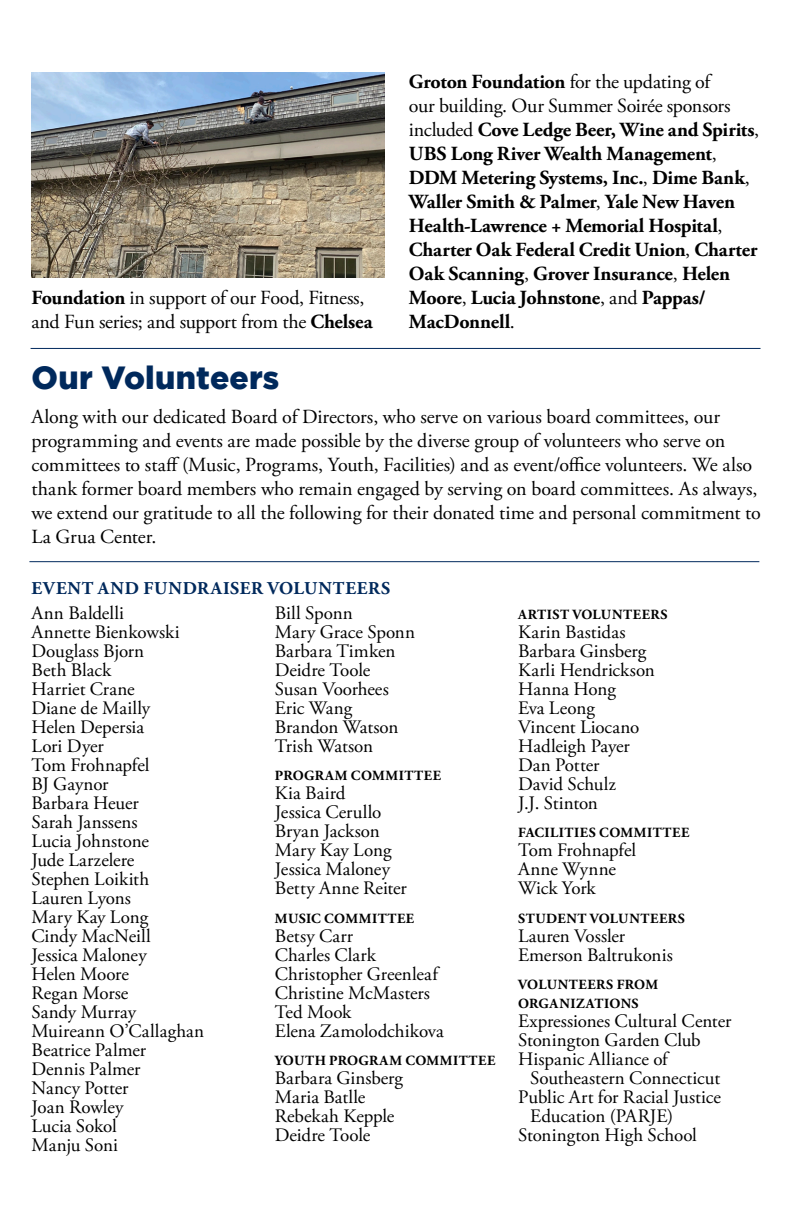
<style>
.page{position:relative;width:792px;height:1224px;background:#fff}
.page>*{position:absolute;margin:0;border:0;box-sizing:border-box;transform-origin:0 0}
.t1{font:900 32px "Gotham";letter-spacing:.005em;color:#00295c}
._1st_para{font:20px/24px "Adobe Garamond Pro";letter-spacing:-.005em;color:#000}
._1st_para-2{font:700 20px/24px "Adobe Garamond Pro";letter-spacing:-.01em;color:#000}
.list_text{font:19px/19px "Adobe Garamond Pro";color:#000}
.subhead{font:700 18px "Adobe Garamond Pro";letter-spacing:.045em;color:#00295c}
.list_subhead{font:700 14px "Adobe Garamond Pro";letter-spacing:.04em;color:#000}
.s1{font-weight:700}
.s2{font-weight:400}
</style>
<div class="page">
<hr style="left:29px;top:561px;width:730px;height:1px;background:#00295c">
<hr style="left:31px;top:348px;width:730px;height:1px;background:#00295c">
<img style="left:32px;top:72px;width:353px;height:206px">
<p class="_1st_para" style="left:31px;top:287px;width:343px"><span class="s1">Foundation</span> in support of our Food, Fitness, and Fun series; and support from the <span class="s1">Chelsea</span></p>
<p class="_1st_para-2" style="left:409px;top:70px;width:352px">Groton Foundation <span class="s2">for the updating of<br>our building. Our Summer Soirée sponsors included</span> Cove Ledge Beer, Wine and Spirits<span class="s2">, </span>UBS Long River Wealth Management<span class="s2">, </span>DDM Metering Systems, Inc.<span class="s2">,</span> Dime Bank<span class="s2">, </span>Waller Smith &amp; Palmer<span class="s2">,</span> Yale New Haven Health-Lawrence + Memorial Hospital<span class="s2">, </span>Charter Oak Federal Credit Union<span class="s2">,</span> Charter Oak Scanning<span class="s2">,</span> Grover Insurance<span class="s2">,</span> Helen Moore<span class="s2">,</span> Lucia Johnstone<span class="s2">, and</span> Pappas/ MacDonnell<span class="s2">.</span></p>
<p class="t1" style="left:31px;top:359px;width:249px">Our Volunteers</p>
<p class="_1st_para" style="left:31px;top:405px;width:731px">Along with our dedicated Board of Directors, who serve on various board committees, our programming and events are made possible by the diverse group of volunteers who serve on committees to staff (Music, Programs, Youth, Facilities) and as event/office volunteers. We also thank former board members who remain engaged by serving on board committees. As always, we extend our gratitude to all the following for their donated time and personal commitment to La Grua Center.</p>
<p class="subhead" style="left:32px;top:577px;width:360px">EVENT AND FUNDRAISER VOLUNTEERS</p>
<p class="list_text" style="left:31px;top:604px;width:94px">Ann Baldelli</p>
<p class="list_text" style="left:31px;top:623px;width:150px">Annette Bienkowski</p>
<p class="list_text" style="left:31px;top:642px;width:114px">Douglass Bjorn</p>
<p class="list_text" style="left:31px;top:661px;width:81px">Beth Black</p>
<p class="list_text" style="left:31px;top:680px;width:105px">Harriet Crane</p>
<p class="list_text" style="left:31px;top:699px;width:120px">Diane de Mailly</p>
<p class="list_text" style="left:31px;top:718px;width:114px">Helen Depersia</p>
<p class="list_text" style="left:31px;top:737px;width:74px">Lori Dyer</p>
<p class="list_text" style="left:31px;top:756px;width:120px">Tom Frohnapfel</p>
<p class="list_text" style="left:31px;top:775px;width:79px">BJ Gaynor</p>
<p class="list_text" style="left:31px;top:794px;width:109px">Barbara Heuer</p>
<p class="list_text" style="left:31px;top:813px;width:108px">Sarah Janssens</p>
<p class="list_text" style="left:31px;top:832px;width:119px">Lucia Johnstone</p>
<p class="list_text" style="left:31px;top:851px;width:104px">Jude Larzelere</p>
<p class="list_text" style="left:31px;top:870px;width:119px">Stephen Loikith</p>
<p class="list_text" style="left:31px;top:889px;width:101px">Lauren Lyons</p>
<p class="list_text" style="left:31px;top:908px;width:118px">Mary Kay Long</p>
<p class="list_text" style="left:31px;top:927px;width:121px">Cindy MacNeill</p>
<p class="list_text" style="left:31px;top:946px;width:117px">Jessica Maloney</p>
<p class="list_text" style="left:31px;top:965px;width:99px">Helen Moore</p>
<p class="list_text" style="left:31px;top:984px;width:98px">Regan Morse</p>
<p class="list_text" style="left:31px;top:1003px;width:106px">Sandy Murray</p>
<p class="list_text" style="left:31px;top:1022px;width:174px">Muireann O’Callaghan</p>
<p class="list_text" style="left:31px;top:1041px;width:116px">Beatrice Palmer</p>
<p class="list_text" style="left:31px;top:1060px;width:111px">Dennis Palmer</p>
<p class="list_text" style="left:31px;top:1079px;width:99px">Nancy Potter</p>
<p class="list_text" style="left:31px;top:1098px;width:93px">Joan Rowley</p>
<p class="list_text" style="left:31px;top:1117px;width:87px">Lucia Sokol</p>
<p class="list_text" style="left:31px;top:1136px;width:88px">Manju Soni</p>
<p class="list_text" style="left:275px;top:604px;width:79px">Bill Sponn</p>
<p class="list_text" style="left:275px;top:623px;width:142px">Mary Grace Sponn</p>
<p class="list_text" style="left:275px;top:642px;width:122px">Barbara Timken</p>
<p class="list_text" style="left:275px;top:661px;width:97px">Deidre Toole</p>
<p class="list_text" style="left:275px;top:680px;width:116px">Susan Voorhees</p>
<p class="list_text" style="left:275px;top:699px;width:79px">Eric Wang</p>
<p class="list_text" style="left:275px;top:718px;width:125px">Brandon Watson</p>
<p class="list_text" style="left:275px;top:737px;width:100px">Trish Watson</p>
<p class="list_subhead" style="left:275px;top:767px;width:168px">PROGRAM COMMITTEE</p>
<p class="list_text" style="left:275px;top:784px;width:72px">Kia Baird</p>
<p class="list_text" style="left:275px;top:803px;width:108px">Jessica Cerullo</p>
<p class="list_text" style="left:275px;top:822px;width:107px">Bryan Jackson</p>
<p class="list_text" style="left:275px;top:841px;width:118px">Mary Kay Long</p>
<p class="list_text" style="left:275px;top:860px;width:117px">Jessica Maloney</p>
<p class="list_text" style="left:275px;top:879px;width:134px">Betty Anne Reiter</p>
<p class="list_subhead" style="left:275px;top:910px;width:141px">MUSIC COMMITTEE</p>
<p class="list_text" style="left:275px;top:927px;width:80px">Betsy Carr</p>
<p class="list_text" style="left:275px;top:946px;width:103px">Charles Clark</p>
<p class="list_text" style="left:275px;top:965px;width:165px">Christopher Greenleaf</p>
<p class="list_text" style="left:275px;top:984px;width:157px">Christine McMasters</p>
<p class="list_text" style="left:275px;top:1003px;width:78px">Ted Mook</p>
<p class="list_text" style="left:275px;top:1022px;width:171px">Elena Zamolodchikova</p>
<p class="list_subhead" style="left:275px;top:1052px;width:222px">YOUTH PROGRAM COMMITTEE</p>
<p class="list_text" style="left:275px;top:1069px;width:130px">Barbara Ginsberg</p>
<p class="list_text" style="left:275px;top:1088px;width:92px">Maria Batlle</p>
<p class="list_text" style="left:275px;top:1107px;width:121px">Rebekah Kepple</p>
<p class="list_text" style="left:275px;top:1126px;width:97px">Deidre Toole</p>
<p class="list_subhead" style="left:518px;top:606px;width:151px">ARTIST VOLUNTEERS</p>
<p class="list_text" style="left:518px;top:623px;width:109px">Karin Bastidas</p>
<p class="list_text" style="left:518px;top:642px;width:130px">Barbara Ginsberg</p>
<p class="list_text" style="left:518px;top:661px;width:138px">Karli Hendrickson</p>
<p class="list_text" style="left:518px;top:680px;width:99px">Hanna Hong</p>
<p class="list_text" style="left:518px;top:699px;width:78px">Eva Leong</p>
<p class="list_text" style="left:518px;top:718px;width:123px">Vincent Liocano</p>
<p class="list_text" style="left:518px;top:737px;width:113px">Hadleigh Payer</p>
<p class="list_text" style="left:518px;top:756px;width:83px">Dan Potter</p>
<p class="list_text" style="left:518px;top:775px;width:99px">David Schulz</p>
<p class="list_text" style="left:518px;top:794px;width:81px">J.J. Stinton</p>
<p class="list_subhead" style="left:518px;top:824px;width:173px">FACILITIES COMMITTEE</p>
<p class="list_text" style="left:518px;top:841px;width:120px">Tom Frohnapfel</p>
<p class="list_text" style="left:518px;top:860px;width:99px">Anne Wynne</p>
<p class="list_text" style="left:518px;top:879px;width:79px">Wick York</p>
<p class="list_subhead" style="left:518px;top:910px;width:168px">STUDENT VOLUNTEERS</p>
<p class="list_text" style="left:518px;top:927px;width:109px">Lauren Vossler</p>
<p class="list_text" style="left:518px;top:946px;width:156px">Emerson Baltrukonis</p>
<p class="list_subhead" style="left:518px;top:976px;width:141px">VOLUNTEERS FROM</p>
<p class="list_subhead" style="left:518px;top:995px;width:122px">ORGANIZATIONS</p>
<p class="list_text" style="left:518px;top:1012px;width:215px">Expressiones Cultural Center</p>
<p class="list_text" style="left:518px;top:1031px;width:184px">Stonington Garden Club</p>
<p class="list_text" style="left:530px;top:1050px;width:192px;text-indent:-12px">Hispanic Alliance of<br>Southeastern Connecticut</p>
<p class="list_text" style="left:530px;top:1088px;width:193px;text-indent:-12px">Public Art for Racial Justice<br>Education (PARJE)</p>
<p class="list_text" style="left:518px;top:1126px;width:180px">Stonington High School</p>
</div>
